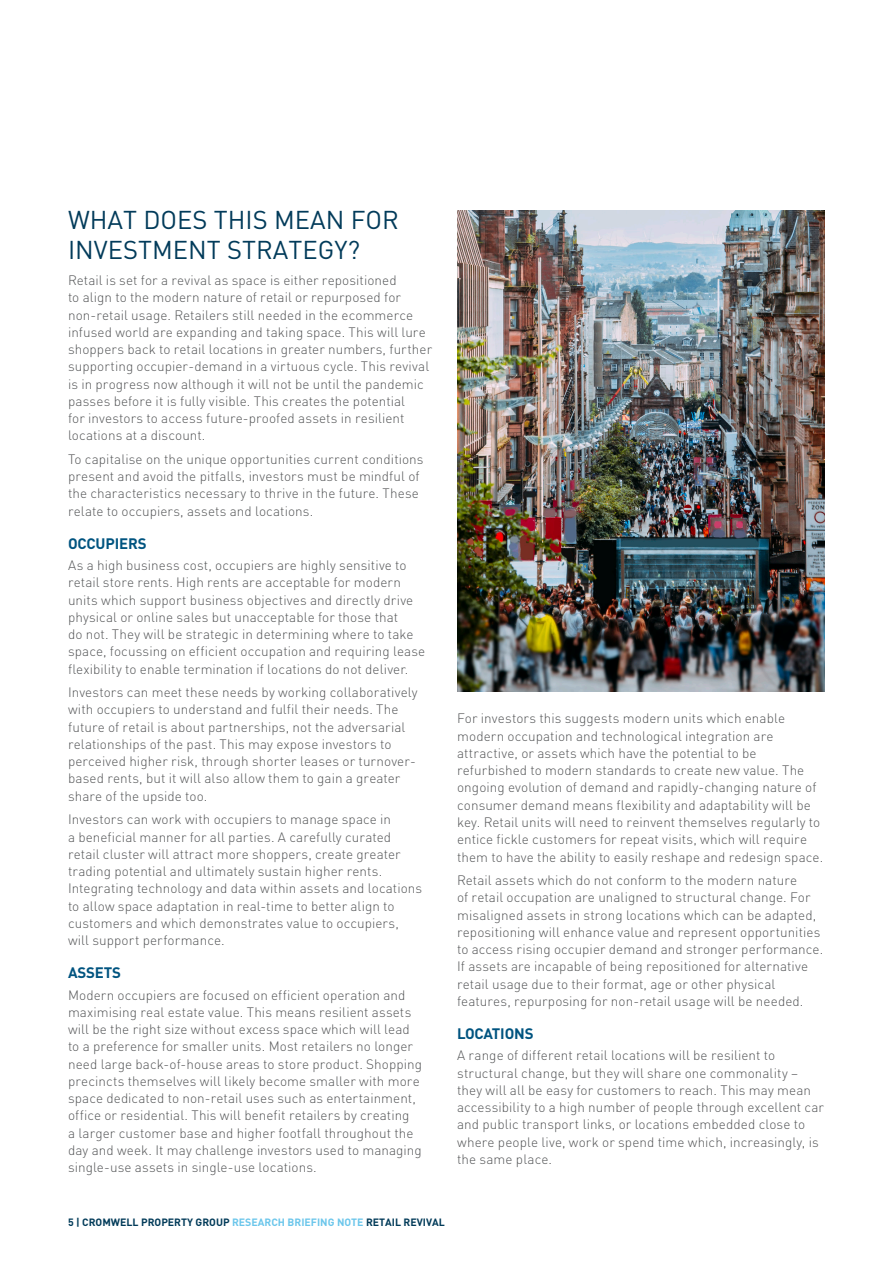
<style>
.page{position:relative;width:893px;height:1263px;background:#fff}
.page>*{position:absolute;margin:0;border:0;box-sizing:border-box;transform-origin:0 0}
.Heading_-_2{font:25.5px/30px "DIN";color:#023b5a}
.Heading_-_4{font:700 15px "DINOT";letter-spacing:-.01em;color:#005480}
.Heading_-_5{font:700 15px "DINOT";letter-spacing:-.01em;color:#005480}
.Body_Copy_1{font:300 13.5px/17.2px "DIN";letter-spacing:.005em;color:#545557}
.t1{font:700 10.5px "DIN";color:#023b59}
.s1{color:#6bc6eb}
</style>
<div class="page">
<img style="left:457px;top:210px;width:368px;height:481px">
<p class="Heading_-_2" style="left:68px;top:205px;width:332px">WHAT DOES THIS MEAN FOR<br>INVESTMENT STRATEGY?</p>
<p class="Body_Copy_1" style="left:68px;top:271px;width:366px">Retail is set for a revival as space is either repositioned<br>to align to the modern nature of retail or repurposed for non-retail usage. Retailers still needed in the ecommerce infused world are expanding and taking space. This will lure shoppers back to retail locations in greater numbers, further supporting occupier-demand in a virtuous cycle. This revival is in progress now although it will not be until the pandemic passes before it is fully visible. This creates the potential<br>for investors to access future-proofed assets in resilient locations at a discount.</p>
<p class="Body_Copy_1" style="left:68px;top:450px;width:357px">To capitalise on the unique opportunities current conditions present and avoid the pitfalls, investors must be mindful of the characteristics necessary to thrive in the future. These relate to occupiers, assets and locations.</p>
<p class="Heading_-_4" style="left:68px;top:533px;width:80px">OCCUPIERS</p>
<p class="Body_Copy_1" style="left:68px;top:556px;width:359px">As a high business cost, occupiers are highly sensitive to retail store rents. High rents are acceptable for modern units which support business objectives and directly drive physical or online sales but unacceptable for those that<br>do not. They will be strategic in determining where to take space, focussing on efficient occupation and requiring lease flexibility to enable termination if locations do not deliver.</p>
<p class="Body_Copy_1" style="left:68px;top:684px;width:351px">Investors can meet these needs by working collaboratively with occupiers to understand and fulfil their needs. The future of retail is about partnerships, not the adversarial relationships of the past. This may expose investors to perceived higher risk, through shorter leases or turnover&shy;based rents, but it will also allow them to gain a greater share of the upside too.</p>
<p class="Body_Copy_1" style="left:68px;top:811px;width:356px">Investors can work with occupiers to manage space in<br>a beneficial manner for all parties. A carefully curated retail cluster will attract more shoppers, create greater trading potential and ultimately sustain higher rents.<br>Integrating technology and data within assets and locations to allow space adaptation in real-time to better align to customers and which demonstrates value to occupiers, will support performance.</p>
<p class="Heading_-_5" style="left:68px;top:963px;width:54px">ASSETS</p>
<p class="Body_Copy_1" style="left:68px;top:986px;width:356px">Modern occupiers are focused on efficient operation and maximising real estate value. This means resilient assets will be the right size without excess space which will lead to a preference for smaller units. Most retailers no longer need large back-of-house areas to store product. Shopping precincts themselves will likely become smaller with more space dedicated to non-retail uses such as entertainment, office or residential. This will benefit retailers by creating<br>a larger customer base and higher footfall throughout the day and week. It may challenge investors used to managing single-use assets in single-use locations.</p>
<p class="Body_Copy_1" style="left:457px;top:710px;width:368px">For investors this suggests modern units which enable modern occupation and technological integration are attractive, or assets which have the potential to be refurbished to modern standards to create new value. The ongoing evolution of demand and rapidly-changing nature of consumer demand means flexibility and adaptability will be key. Retail units will need to reinvent themselves regularly to entice fickle customers for repeat visits, which will require them to have the ability to easily reshape and redesign space.</p>
<p class="Body_Copy_1" style="left:457px;top:871px;width:368px">Retail assets which do not conform to the modern nature<br>of retail occupation are unaligned to structural change. For misaligned assets in strong locations which can be adapted, repositioning will enhance value and represent opportunities to access rising occupier demand and stronger performance.<br>If assets are incapable of being repositioned for alternative retail usage due to their format, age or other physical features, repurposing for non-retail usage will be needed.</p>
<p class="Heading_-_4" style="left:457px;top:1023px;width:78px">LOCATIONS</p>
<p class="Body_Copy_1" style="left:457px;top:1047px;width:369px">A range of different retail locations will be resilient to structural change, but they will share one commonality – they will all be easy for customers to reach. This may mean accessibility to a high number of people through excellent car and public transport links, or locations embedded close to where people live, work or spend time which, increasingly, is the same place.</p>
<p class="t1" style="left:68px;top:1215px;width:378px">5 | CROMWELL PROPERTY GROUP <span class="s1">RESEARCH BRIEFING NOTE</span> RETAIL REVIVAL</p>
</div>
